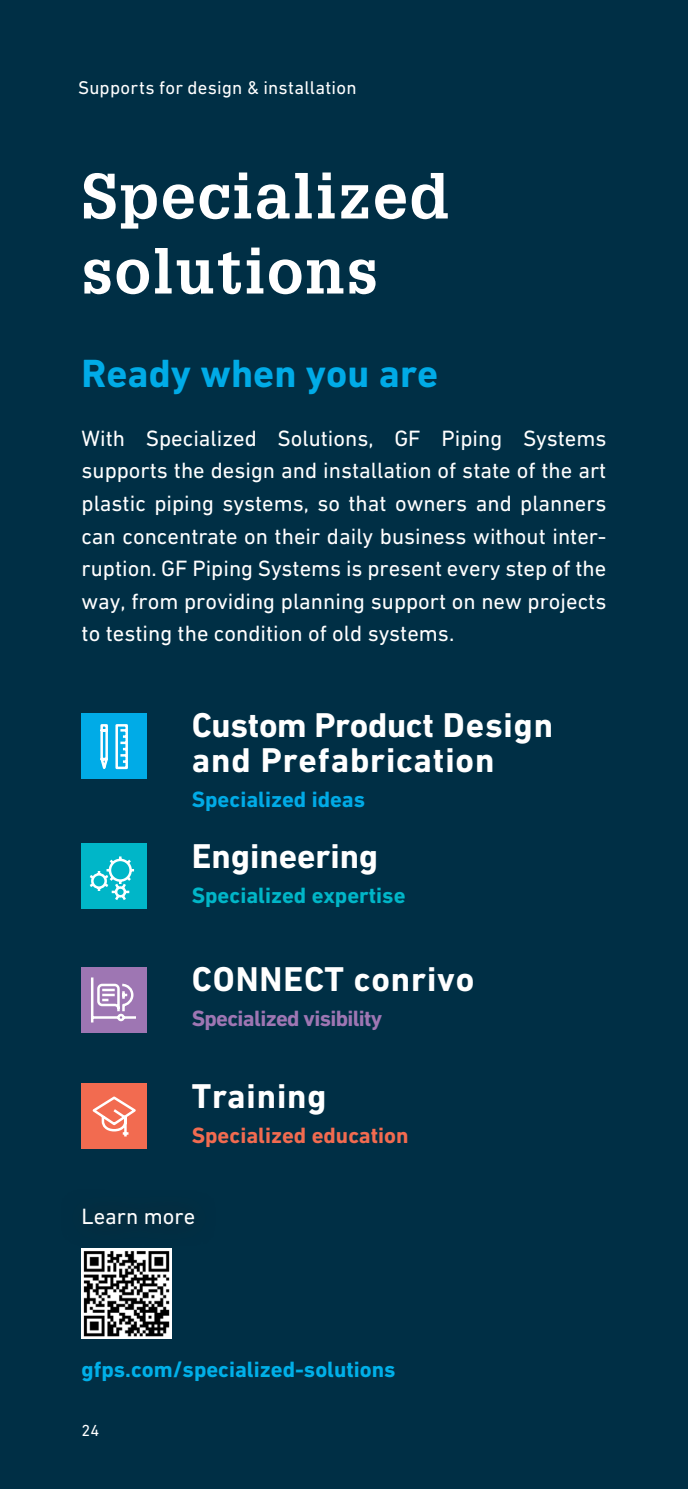
<style>
.page{position:relative;width:688px;height:1489px;background:#fff}
.page>*{position:absolute;margin:0;border:0;box-sizing:border-box;transform-origin:0 0}
.t1{font:700 62.5px/75px "Glypha LT Pro";letter-spacing:.03em;color:#fff}
.t2{font:700 40px "DIN Next W1 G";color:#00abe7}
.t3{font:700 35px/35px "DIN Next W1 G";letter-spacing:.025em;color:#fff}
.t4{font:700 35px "DIN Next W1 G";color:#fff}
.t5{font:22.5px/32.5px "DIN Next W1 G";color:#fff;text-align:justify}
.t6{font:700 22.5px "DIN Next W1 G";color:#00b0e9}
.t7{font:700 22.5px "DIN Next W1 G";letter-spacing:-.03em;color:#9e76b3}
.t8{font:700 22.5px "DIN Next W1 G";color:#f26b50}
.t9{font:700 22.5px "DIN Next W1 G";color:#00b6c8}
.t10{font:700 22.5px "DIN Next W1 G";color:#00abe7}
.t11{font:18.75px "DIN Next W1 G";letter-spacing:.015em;color:#fff}
.t12{font:16.25px "DIN Next W1 G";color:#fff}
</style>
<div class="page">
<div style="left:0;top:0;width:687px;height:1488px;background:#002f45"></div>
<div style="left:81px;top:1083px;width:66px;height:65px;background:#f26b50"></div>
<svg style="left:92px;top:1096px;width:44px;height:41px"></svg>
<div style="left:82px;top:967px;width:65px;height:65px;background:#9e76b3"></div>
<svg style="left:91px;top:977px;width:45px;height:46px"></svg>
<div style="left:81px;top:843px;width:66px;height:66px;background:#00b6c8"></div>
<svg style="left:89px;top:856px;width:46px;height:44px"></svg>
<div style="left:81px;top:713px;width:66px;height:65px;background:#00abe7"></div>
<svg style="left:100px;top:724px;width:28px;height:46px"></svg>
<img style="left:81px;top:1248px;width:90px;height:90px">
<p class="t11" style="left:78px;top:77px;width:280px">Supports for design &amp; installation</p>
<h1 class="t1" style="left:81px;top:157px;width:369px">Specialized solutions</h1>
<h2 class="t2" style="left:81px;top:350px;width:358px">Ready when you are</h2>
<p class="t5" style="left:82px;top:421px;width:526px">With Specialized Solutions, GF Piping Systems supports the design and installation of state of the art plastic piping systems, so that owners and planners can concentrate on their daily business without inter&shy;ruption. GF Piping Systems is present every step of the way, from providing planning support on new projects to testing the condition of old systems.</p>
<h3 class="t3" style="left:192px;top:707px;width:362px">Custom Product Design and Prefabrication</h3>
<p class="t10" style="left:192px;top:786px;width:175px">Specialized ideas</p>
<h3 class="t4" style="left:192px;top:835px;width:188px">Engineering</h3>
<p class="t9" style="left:192px;top:881px;width:215px">Specialized expertise</p>
<h3 class="t3" style="left:192px;top:961px;width:284px">CONNECT conrivo</h3>
<p class="t7" style="left:192px;top:1005px;width:192px">Specialized visibility</p>
<h3 class="t3" style="left:192px;top:1078px;width:136px">Training</h3>
<p class="t8" style="left:192px;top:1121px;width:218px">Specialized education</p>
<p class="t5" style="left:81px;top:1199px;width:115px">Learn more</p>
<p class="t6" style="left:81px;top:1355px;width:315px">gfps.com/specialized-solutions</p>
<p class="t12" style="left:81px;top:1420px;width:19px">24</p>
</div>
